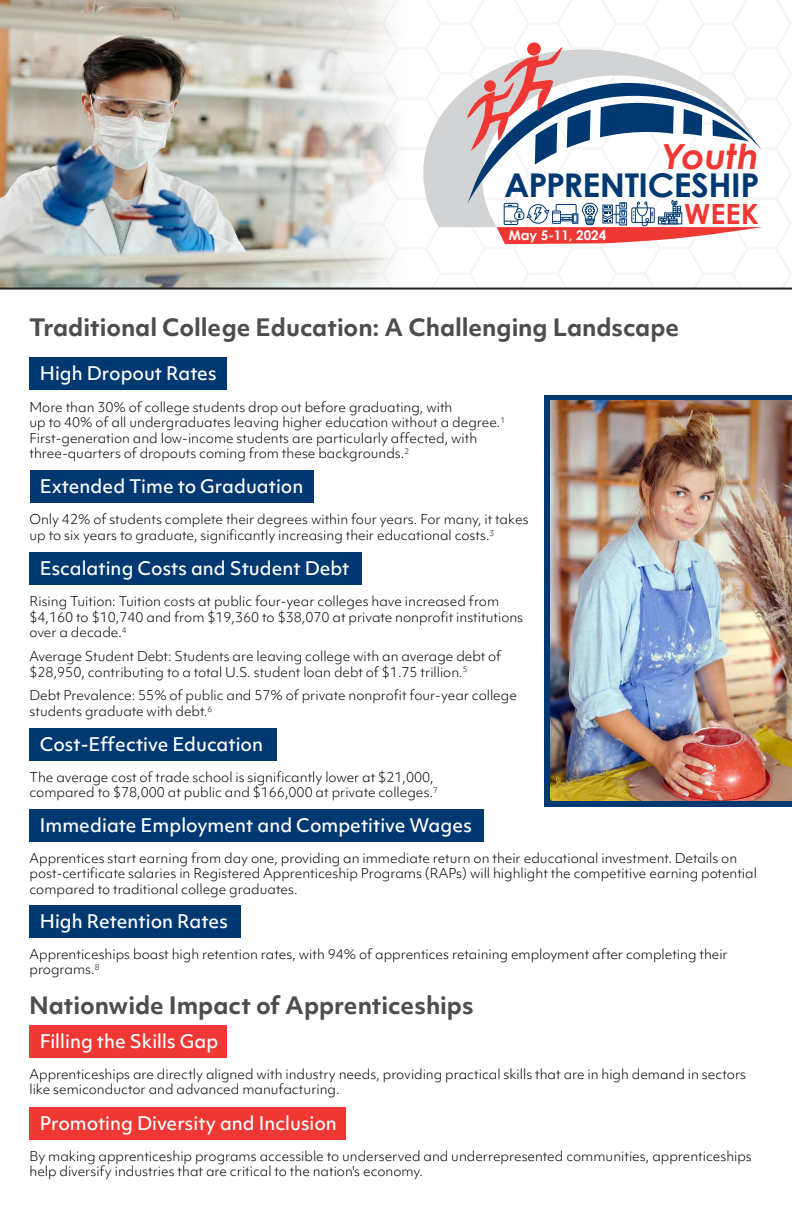
<style>
.page{position:relative;width:792px;height:1224px;background:#fff}
.page>*{position:absolute;margin:0;border:0;box-sizing:border-box;transform-origin:0 0}
.t1{font:italic 700 34.6px "Century Gothic";color:#ef3834;scale:1.05 1}
.t2{font:700 32.7px "Century Gothic";letter-spacing:-.015em;color:#003971;scale:1.05 1}
.t3{font:700 27.8px "Century Gothic";color:#ef3834;scale:1.05 1}
.t4{font:700 23px "Objektiv Mk 1";color:#4d4d4f}
.t5{font:500 18px "Objektiv Mk 1";color:#fff}
.t6{font:700 13.3px "Century Gothic";color:#fff}
.t7{font:300 13px/15.6px "Objektiv Mk 1";color:#000}
</style>
<div class="page">
<div style="left:544px;top:395px;width:248px;height:411px;background:#003971"></div>
<img style="left:0;top:0;width:468px;height:288px">
<div style="left:30px;top:357px;width:197px;height:33px;background:#003971"></div>
<div style="left:30px;top:552px;width:332px;height:33px;background:#003971"></div>
<div style="left:30px;top:470px;width:284px;height:33px;background:#003971"></div>
<div style="left:30px;top:728px;width:247px;height:33px;background:#003971"></div>
<div style="left:30px;top:809px;width:454px;height:33px;background:#003971"></div>
<div style="left:30px;top:905px;width:211px;height:33px;background:#003971"></div>
<div style="left:30px;top:1025px;width:197px;height:33px;background:#ef3834"></div>
<div style="left:30px;top:1107px;width:316px;height:33px;background:#ef3834"></div>
<hr style="left:0;top:288px;width:792px;height:2px;background:#231f20">
<svg style="left:421px;top:41px;width:273px;height:186px;fill:#d1d3d4"></svg>
<svg style="left:467px;top:42px;width:295px;height:202px"></svg>
<img style="left:550px;top:401px;width:242px;height:400px">
<h1 class="t1" style="left:663px;top:130px;width:93px">Youth</h1>
<h3 class="t3" style="left:684px;top:192px;width:73px">WEEK</h3>
<h2 class="t2" style="left:504px;top:161px;width:245px">APPRENTICESHIP</h2>
<p class="t6" style="left:509px;top:225px;width:99px">May 5-11, 2024</p>
<h3 class="t4" style="left:29px;top:311px;width:652px">Traditional College Education: A Challenging Landscape</h3>
<h3 class="t5" style="left:40px;top:361px;width:179px">High Dropout Rates</h3>
<p class="t7" style="left:30px;top:399px;width:477px">More than 30% of college students drop out before graduating, with<br>up to 40% of all undergraduates leaving higher education without a degree.<sup>1<br></sup>First-generation and low-income students are particularly affected, with three-quarters of dropouts coming from these backgrounds.<sup>2</sup></p>
<h3 class="t5" style="left:40px;top:474px;width:265px">Extended Time to Graduation</h3>
<p class="t7" style="left:30px;top:512px;width:501px">Only 42% of students complete their degrees within four years. For many, it takes up to six years to graduate, significantly increasing their educational costs.<sup>3</sup></p>
<h3 class="t5" style="left:40px;top:556px;width:311px">Escalating Costs and Student Debt</h3>
<p class="t7" style="left:30px;top:594px;width:495px">Rising Tuition: Tuition costs at public four-year colleges have increased from $4,160 to $10,740 and from $19,360 to $38,070 at private nonprofit institutions over a decade.<sup>4</sup></p>
<p class="t7" style="left:30px;top:648px;width:473px">Average Student Debt: Students are leaving college with an average debt of $28,950, contributing to a total U.S. student loan debt of $1.75 trillion.<sup>5</sup></p>
<p class="t7" style="left:30px;top:688px;width:489px">Debt Prevalence: 55% of public and 57% of private nonprofit four-year college students graduate with debt.<sup>6</sup></p>
<h3 class="t5" style="left:40px;top:731px;width:225px">Cost-Effective Education</h3>
<p class="t7" style="left:30px;top:769px;width:410px">The average cost of trade school is significantly lower at $21,000, compared to $78,000 at public and $166,000 at private colleges.<sup>7</sup></p>
<h3 class="t5" style="left:40px;top:813px;width:434px">Immediate Employment and Competitive Wages</h3>
<p class="t7" style="left:30px;top:850px;width:729px">Apprentices start earning from day one, providing an immediate return on their educational investment. Details on post-certificate salaries in Registered Apprenticeship Programs (RAPs) will highlight the competitive earning potential compared to traditional college graduates.</p>
<h3 class="t5" style="left:40px;top:909px;width:190px">High Retention Rates</h3>
<p class="t7" style="left:30px;top:946px;width:700px">Apprenticeships boast high retention rates, with 94% of apprentices retaining employment after completing their programs.<sup>8</sup></p>
<h3 class="t4" style="left:29px;top:989px;width:446px">Nationwide Impact of Apprenticeships</h3>
<h3 class="t5" style="left:40px;top:1028px;width:180px">Filling the Skills Gap</h3>
<p class="t7" style="left:30px;top:1066px;width:718px">Apprenticeships are directly aligned with industry needs, providing practical skills that are in high demand in sectors like semiconductor and advanced manufacturing.</p>
<h3 class="t5" style="left:40px;top:1110px;width:299px">Promoting Diversity and Inclusion</h3>
<p class="t7" style="left:30px;top:1148px;width:724px">By making apprenticeship programs accessible to underserved and underrepresented communities, apprenticeships help diversify industries that are critical to the nation's economy.</p>
</div>
